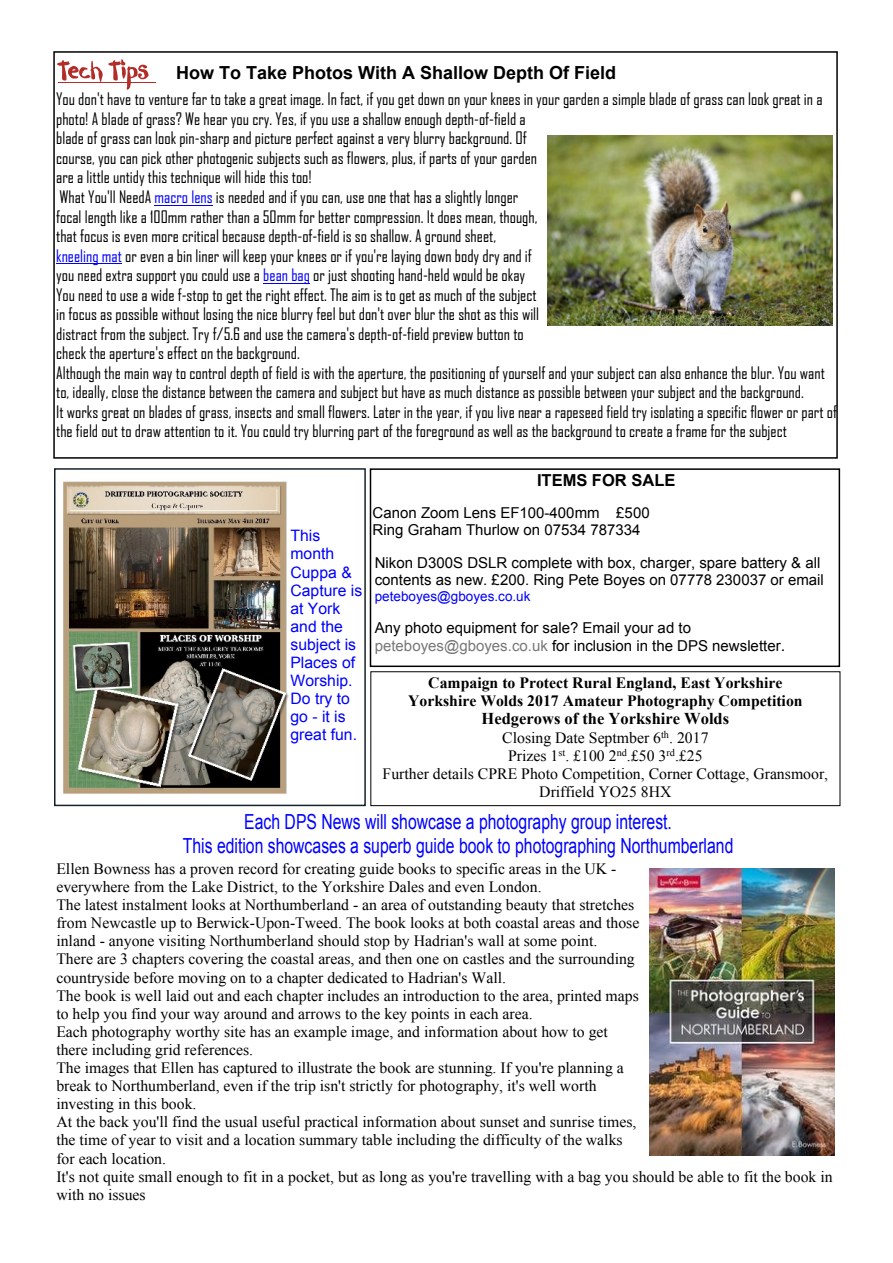
<style>
.page{position:relative;width:893px;height:1263px;background:#fff}
.page>*{position:absolute;margin:0;border:0;box-sizing:border-box;transform-origin:0 0}
.t1{font:20.85px/23.9px "Arial";color:#00f;text-align:center;scale:.76 1}
.t2{font:700 18px "Arial";color:#000}
.t3{font:16.5px/19.5px "Agency FB";color:#000}
.t4{font:700 16.5px "Times New Roman";color:#000}
.t5{font:700 16.5px "Arial";color:#000}
.t6{font:15.75px/18.1px "Times New Roman";color:#000}
.t7{font:700 15.75px/18.1px "Times New Roman";color:#000;text-align:center}
.t8{font:15.75px/18px "Arial";color:#00f}
.t9{font:15px/17.2px "Arial";color:#000}
.t10{font:13.5px "Arial";color:#00f}
.s1{color:#00f}
.s2{color:#777}
.s3{font-size:16.5px}
</style>
<div class="page">
<div style="left:54px;top:468px;width:312px;height:338px;border:2px solid #17232b"></div>
<div style="left:370px;top:468px;width:470px;height:199px;border:2px solid #000"></div>
<div style="left:53px;top:51px;width:785px;height:408px;border:2px solid #000"></div>
<svg style="left:57px;top:59px;width:92px;height:31px"></svg>
<hr style="left:58px;top:83px;width:98px;height:1px;background:#b32c27">
<hr style="left:155px;top:205px;width:58px;height:1px;background:#00f">
<hr style="left:56px;top:263px;width:66px;height:1px;background:#00f">
<hr style="left:263px;top:283px;width:47px;height:1px;background:#00f">
<img style="left:62px;top:481px;width:227px;height:314px">
<img style="left:650px;top:868px;width:184px;height:287px">
<img style="left:547px;top:135px;width:285px;height:190px">
<div style="left:370px;top:671px;width:470px;height:135px;border:1px solid #000"></div>
<p class="t2" style="left:176px;top:66px;width:442px">How To Take Photos With A Shallow Depth Of Field</p>
<p class="t3" style="left:56px;top:91px;width:782px">You don't have to venture far to take a great image. In fact, if you get down on your knees in your garden a simple blade of grass can look great in a photo! A blade of grass? We hear you cry. Yes, if you use a shallow enough depth-of-field a<br>blade of grass can look pin-sharp and picture perfect against a very blurry background. Of<br>course, you can pick other photogenic subjects such as flowers, plus, if parts of your garden<br>are a little untidy this technique will hide this too!<br>What You'll NeedA <span class="s1">macro lens</span> is needed and if you can, use one that has a slightly longer<br>focal length like a 100mm rather than a 50mm for better compression. It does mean, though,<br>that focus is even more critical because depth-of-field is so shallow. A ground sheet,<br><span class="s1">kneeling mat</span> or even a bin liner will keep your knees or if you're laying down body dry and if<br>you need extra support you could use a <span class="s1">bean bag</span> or just shooting hand-held would be okay<br>You need to use a wide f-stop to get the right effect. The aim is to get as much of the subject<br>in focus as possible without losing the nice blurry feel but don't over blur the shot as this will<br>distract from the subject. Try f/5.6 and use the camera's depth-of-field preview button to<br>check the aperture's effect on the background.<br>Although the main way to control depth of field is with the aperture, the positioning of yourself and your subject can also enhance the blur. You want to, ideally, close the distance between the camera and subject but have as much distance as possible between your subject and the background.<br>It works great on blades of grass, insects and small flowers. Later in the year, if you live near a rapeseed field try isolating a specific flower or part of the field out to draw attention to it. You could try blurring part of the foreground as well as the background to create a frame for the subject</p>
<p class="t8" style="left:290px;top:528px;width:73px">This month<br>Cuppa &amp;<br>Capture is at York and the subject is<br>Places of<br>Worship.<br>Do try to go - it is great fun.</p>
<p class="t5" style="left:537px;top:474px;width:140px">ITEMS FOR SALE</p>
<p class="t9" style="left:373px;top:506px;width:279px">Canon Zoom Lens EF100-400mm £500<br>Ring Graham Thurlow on 07534 787334</p>
<p class="t9" style="left:375px;top:555px;width:451px">Nikon D300S DSLR complete with box, charger, spare battery &amp; all contents as new. £200. Ring Pete Boyes on 07778 230037 or email</p>
<p class="t10" style="left:375px;top:591px;width:157px">peteboyes@gboyes.co.uk</p>
<p class="t9" style="left:375px;top:619px;width:412px;line-height:18.6px">Any photo equipment for sale? Email your ad to <span class="s2">peteboyes@gboyes.co.uk</span> for inclusion in the DPS newsletter<span class="s3">.</span></p>
<p class="t7" style="left:408px;top:675px;width:396px">Campaign to Protect Rural England, East Yorkshire<br>Yorkshire Wolds 2017 Amateur Photography Competition</p>
<p class="t4" style="left:482px;top:713px;width:249px">Hedgerows of the Yorkshire Wolds</p>
<p class="t6" style="left:383px;top:730px;width:447px;text-align:center">Closing Date Septmber 6<sup>th</sup>. 2017<br>Prizes 1<sup>st</sup>. £100 2<sup>nd</sup>.£50 3<sup>rd</sup>.£25<br>Further details CPRE Photo Competition, Corner Cottage, Gransmoor, Driffield YO25 8HX</p>
<p class="t1" style="left:183px;top:812px;width:726px">Each DPS News will showcase a photography group interest.<br>This edition showcases a superb guide book to photographing Northumberland</p>
<p class="t6" style="left:56px;top:861px;width:778px">Ellen Bowness has a proven record for creating guide books to specific areas in the UK -<br>everywhere from the Lake District, to the Yorkshire Dales and even London.<br>The latest instalment looks at Northumberland - an area of outstanding beauty that stretches<br>from Newcastle up to Berwick-Upon-Tweed. The book looks at both coastal areas and those<br>inland - anyone visiting Northumberland should stop by Hadrian's wall at some point.<br>There are 3 chapters covering the coastal areas, and then one on castles and the surrounding<br>countryside before moving on to a chapter dedicated to Hadrian's Wall.<br>The book is well laid out and each chapter includes an introduction to the area, printed maps<br>to help you find your way around and arrows to the key points in each area.<br>Each photography worthy site has an example image, and information about how to get<br>there including grid references.<br>The images that Ellen has captured to illustrate the book are stunning. If you're planning a<br>break to Northumberland, even if the trip isn't strictly for photography, it's well worth<br>investing in this book.<br>At the back you'll find the usual useful practical information about sunset and sunrise times,<br>the time of year to visit and a location summary table including the difficulty of the walks<br>for each location.<br>It's not quite small enough to fit in a pocket, but as long as you're travelling with a bag you should be able to fit the book in with no issues</p>
</div>
